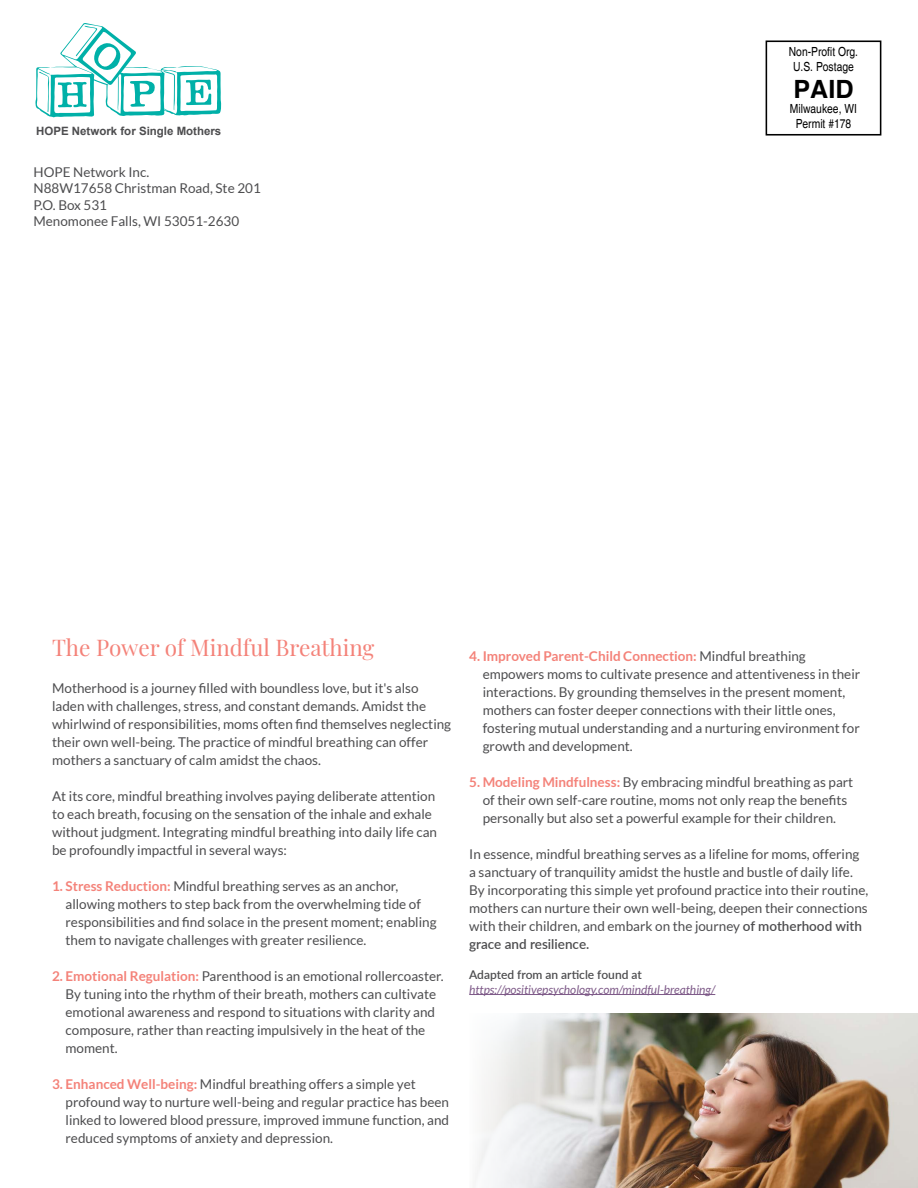
<style>
.page{position:relative;width:918px;height:1188px;background:#fff}
.page>*{position:absolute;margin:0;border:0;box-sizing:border-box;transform-origin:0 0}
.t1{font:700 25.2px "Helvetica";color:#000}
.t2{font:22.5px "Playfair Display";color:#f48279}
.t3{font:13.5px/18px "Lato";color:#4d4d4f}
.t4{font:condensed 12.6px/15.1px "Helvetica";color:#000;text-align:center}
.t5{font:italic 12px "Lato";color:#7e5a88}
.t6{font:600 12px "Lato";color:#4d4d4f}
.t7{font:700 11.55px "Arial";color:#4d4d4f}
.s1{font-weight:700;color:#f48279}
.s2{font-weight:600}
</style>
<div class="page">
<svg style="left:35px;top:23px;width:186px;height:95px"></svg>
<div style="left:766px;top:40px;width:115px;height:96px;border:2px solid #000"></div>
<hr style="left:469px;top:994px;width:246px;height:1px;background:#7e5a88">
<img style="left:477px;top:1013px;width:441px;height:175px">
<p class="t7" style="left:36px;top:127px;width:187px">HOPE Network for Single Mothers</p>
<p class="t3" style="left:33px;top:164px;width:229px;line-height:16.5px">HOPE Network Inc.<br>N88W17658 Christman Road, Ste 201<br>P.O. Box 531<br>Menomonee Falls, WI 53051-2630</p>
<p class="t4" style="left:789px;top:44px;width:71px">Non-Profit Org.<br>U.S. Postage</p>
<h1 class="t1" style="left:793px;top:74px;width:62px">PAID</h1>
<p class="t4" style="left:790px;top:101px;width:69px">Milwaukee, WI<br>Permit #178</p>
<h2 class="t2" style="left:52px;top:639px;width:324px">The Power of Mindful Breathing</h2>
<p class="t3" style="left:52px;top:679px;width:401px">Motherhood is a journey filled with boundless love, but it's also laden with challenges, stress, and constant demands. Amidst the whirlwind of responsibilities, moms often find themselves neglecting their own well-being. The practice of mindful breathing can offer mothers a sanctuary of calm amidst the chaos.</p>
<p class="t3" style="left:52px;top:787px;width:387px">At its core, mindful breathing involves paying deliberate attention to each breath, focusing on the sensation of the inhale and exhale without judgment. Integrating mindful breathing into daily life can be profoundly impactful in several ways:</p>
<p class="t3" style="left:66px;top:877px;width:373px;text-indent:-13px"><span class="s1">1. Stress Reduction:</span> Mindful breathing serves as an anchor, allowing mothers to step back from the overwhelming tide of responsibilities and find solace in the present moment; enabling them to navigate challenges with greater resilience.</p>
<p class="t3" style="left:66px;top:967px;width:380px;text-indent:-13px"><span class="s1">2. Emotional Regulation:</span> Parenthood is an emotional rollercoaster.<br>By tuning into the rhythm of their breath, mothers can cultivate emotional awareness and respond to situations with clarity and composure, rather than reacting impulsively in the heat of the moment.</p>
<p class="t3" style="left:66px;top:1075px;width:385px;text-indent:-13px"><span class="s1">3. Enhanced Well-being:</span> Mindful breathing offers a simple yet profound way to nurture well-being and regular practice has been linked to lowered blood pressure, improved immune function, and reduced symptoms of anxiety and depression.</p>
<p class="t3" style="left:483px;top:647px;width:379px;text-indent:-13px"><span class="s1">4. Improved Parent-Child Connection:</span> Mindful breathing empowers moms to cultivate presence and attentiveness in their interactions. By grounding themselves in the present moment, mothers can foster deeper connections with their little ones, fostering mutual understanding and a nurturing environment for growth and development.</p>
<p class="t3" style="left:469px;top:773px;width:386px;text-align:center"><span class="s1">5. Modeling Mindfulness:</span> By embracing mindful breathing as part of their own self-care routine, moms not only reap the benefits personally but also set a powerful example for their children.</p>
<p class="t3" style="left:469px;top:845px;width:401px">In essence, mindful breathing serves as a lifeline for moms, offering a sanctuary of tranquility amidst the hustle and bustle of daily life.<br>By incorporating this simple yet profound practice into their routine, mothers can nurture their own well-being, deepen their connections with their children, and embark on the journey <span class="s2">of motherhood with grace and resilience.</span></p>
<p class="t6" style="left:469px;top:966px;width:174px">Adapted from an article found at</p>
<p class="t5" style="left:469px;top:985px;width:248px">https://positivepsychology.com/mindful-breathing/</p>
</div>
